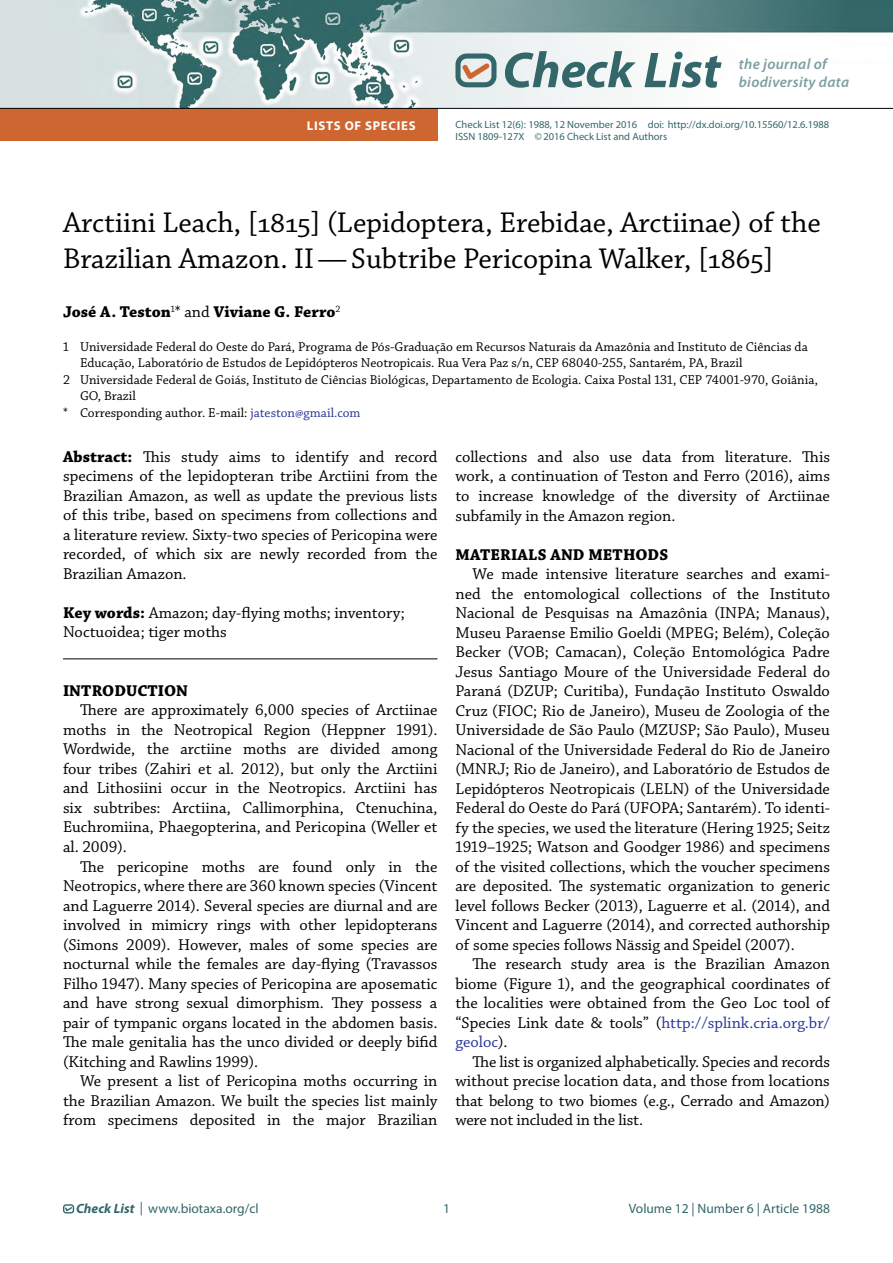
<style>
.page{position:relative;width:893px;height:1263px;background:#fff}
.page>*{position:absolute;margin:0;border:0;box-sizing:border-box;transform-origin:0 0}
.t1{font:italic 700 50.7px "Myriad Pro";color:#336769}
.t2{font:30px/36px "Chaparral Pro";color:#000}
.t3{font:16.5px/19.5px "Chaparral Pro";color:#000;text-align:justify}
.t4{font:700 16.5px "Chaparral Pro";color:#000}
.t5{font:italic 600 15px/18px "Myriad Pro";letter-spacing:.02em;color:#7e9fa0}
.t6{font:13.5px "Chaparral Pro";color:#000}
.t7{font:13.5px "Myriad Pro";color:#336769}
.t8{font:700 12.75px "Myriad Pro";letter-spacing:.06em;color:#fff}
.t9{font:10.5px/12.6px "Myriad Pro";color:#336769}
.s1{font-weight:400}
.s2{color:#293699}
.s3{font-weight:700}
.s4{font-weight:700;font-style:italic}
</style>
<div class="page">
<div style="left:63px;top:1204px;width:11px;height:9px;border:1px solid #336767;border-radius:2px"></div>
<svg style="left:64px;top:1206px;width:9px;height:6px"></svg>
<img style="left:0;top:0;width:893px;height:108px">
<svg style="left:455px;top:53px;width:41px;height:34px"></svg>
<hr style="left:63px;top:659px;width:374px;height:1px;background:#000">
<div style="left:0;top:109px;width:437px;height:32px;background:#ce6631"></div>
<hr style="left:0;top:108px;width:893px;height:1px;background:#000">
<p class="t8" style="left:307px;top:117px;width:110px">LISTS OF SPECIES</p>
<h1 class="t1" style="left:502px;top:37px;width:220px">Check List</h1>
<p class="t5" style="left:739px;top:55px;width:112px">the journal of biodiversity data</p>
<p class="t9" style="left:455px;top:118px;width:375px">Check List 12(6): 1988, 12 November 2016 doi: http://dx.doi.org/10.15560/12.6.1988<br>ISSN 1809-127X ©2016 Check List and Authors</p>
<h2 class="t2" style="left:63px;top:206px;width:759px">Arctiini Leach, [1815] (Lepidoptera, Erebidae, Arctiinae) of the<br>Brazilian Amazon. II—Subtribe Pericopina Walker, [1865]</h2>
<p class="t4" style="left:63px;top:302px;width:279px">José A. Teston<sup>1</sup><span class="s1">* and</span> Viviane G. Ferro<sup>2</sup></p>
<p class="t6" style="left:63px;top:339px;width:746px">1 Universidade Federal do Oeste do Pará, Programa de Pós-Graduação em Recursos Naturais da Amazônia and Instituto de Ciências da</p>
<p class="t6" style="left:80px;top:356px;width:664px">Educação, Laboratório de Estudos de Lepidópteros Neotropicais. Rua Vera Paz s/n, CEP 68040-255, Santarém, PA, Brazil</p>
<p class="t6" style="left:63px;top:372px;width:756px">2 Universidade Federal de Goiás, Instituto de Ciências Biológicas, Departamento de Ecologia. Caixa Postal 131, CEP 74001-970, Goiânia,</p>
<p class="t6" style="left:80px;top:389px;width:57px">GO, Brazil</p>
<p class="t6" style="left:63px;top:405px;width:299px">* Corresponding author. E-mail: <span class="s2">jateston@gmail.com</span></p>
<p class="t3" style="left:63px;top:448px;width:376px"><span class="s3">Abstract:</span> This study aims to identify and record specimens of the lepidopteran tribe Arctiini from the Brazilian Amazon, as well as update the previous lists of this tribe, based on specimens from collections and a literature review. Sixty-two species of Pericopina were recorded, of which six are newly recorded from the Brazilian Amazon.</p>
<p class="t3" style="left:63px;top:604px;width:343px"><span class="s3">Key words:</span> Amazon; day-flying moths; inventory;<br>Noctuoidea; tiger moths</p>
<p class="t3" style="left:455px;top:448px;width:376px">collections and also use data from literature. This work, a continuation of Teston and Ferro (2016), aims to increase knowledge of the diversity of Arctiinae subfamily in the Amazon region.</p>
<p class="t4" style="left:455px;top:545px;width:214px">MATERIALS AND METHODS</p>
<p class="t3" style="left:455px;top:565px;width:376px;text-indent:17px">We made intensive literature searches and exami&shy;ned the entomological collections of the Instituto Nacional de Pesquisas na Amazônia (INPA; Manaus), Museu Paraense Emilio Goeldi (MPEG; Belém), Coleção Becker (VOB; Camacan), Coleção Entomológica Padre Jesus Santiago Moure of the Universidade Federal do Paraná (DZUP; Curitiba), Fundação Instituto Oswaldo Cruz (FIOC; Rio de Janeiro), Museu de Zoologia of the Universidade de São Paulo (MZUSP; São Paulo), Museu Nacional of the Universidade Federal do Rio de Janeiro (MNRJ; Rio de Janeiro), and Laboratório de Estudos de Lepidópteros Neotropicais (LELN) of the Universidade Federal do Oeste do Pará (UFOPA; Santarém). To identi&shy;fy the species, we used the literature (Hering 1925; Seitz 1919–1925; Watson and Goodger 1986) and specimens of the visited collections, which the voucher specimens are deposited. The systematic organization to generic level follows Becker (2013), Laguerre et al. (2014), and Vincent and Laguerre (2014), and corrected authorship of some species follows Nässig and Speidel (2007).</p>
<p class="t3" style="left:455px;top:955px;width:376px;text-indent:17px">The research study area is the Brazilian Amazon biome (Figure 1), and the geographical coordinates of the localities were obtained from the Geo Loc tool of “Species Link date &amp; tools” (<span class="s2">http://splink.cria.org.br/ geoloc</span>).</p>
<p class="t3" style="left:455px;top:1052px;width:376px;text-indent:17px">The list is organized alphabetically. Species and records without precise location data, and those from locations that belong to two biomes (e.g., Cerrado and Amazon) were not included in the list.</p>
<p class="t4" style="left:63px;top:681px;width:127px">INTRODUCTION</p>
<p class="t3" style="left:63px;top:701px;width:376px;text-indent:17px">There are approximately 6,000 species of Arctiinae moths in the Neotropical Region (Heppner 1991).<br>Wordwide, the arctiine moths are divided among four tribes (Zahiri et al. 2012), but only the Arctiini and Lithosiini occur in the Neotropics. Arctiini has six subtribes: Arctiina, Callimorphina, Ctenuchina, Euchromiina, Phaegopterina, and Pericopina (Weller et al. 2009).</p>
<p class="t3" style="left:63px;top:857px;width:376px;text-indent:17px">The pericopine moths are found only in the Neotropics, where there are 360 known species (Vincent and Laguerre 2014). Several species are diurnal and are involved in mimicry rings with other lepidopterans (Simons 2009). However, males of some species are nocturnal while the females are day-flying (Travassos Filho 1947). Many species of Pericopina are aposematic and have strong sexual dimorphism. They possess a pair of tympanic organs located in the abdomen basis.<br>The male genitalia has the unco divided or deeply bifid (Kitching and Rawlins 1999).</p>
<p class="t3" style="left:63px;top:1072px;width:376px;text-indent:17px">We present a list of Pericopina moths occurring in the Brazilian Amazon. We built the species list mainly from specimens deposited in the major Brazilian</p>
<p class="t7" style="left:76px;top:1200px;width:184px"><span class="s4">Check List</span> | www.biotaxa.org/cl</p>
<p class="t7" style="left:443px;top:1200px;width:8px">1</p>
<p class="t7" style="left:629px;top:1200px;width:203px">Volume 12 | Number 6 | Article 1988</p>
</div>
